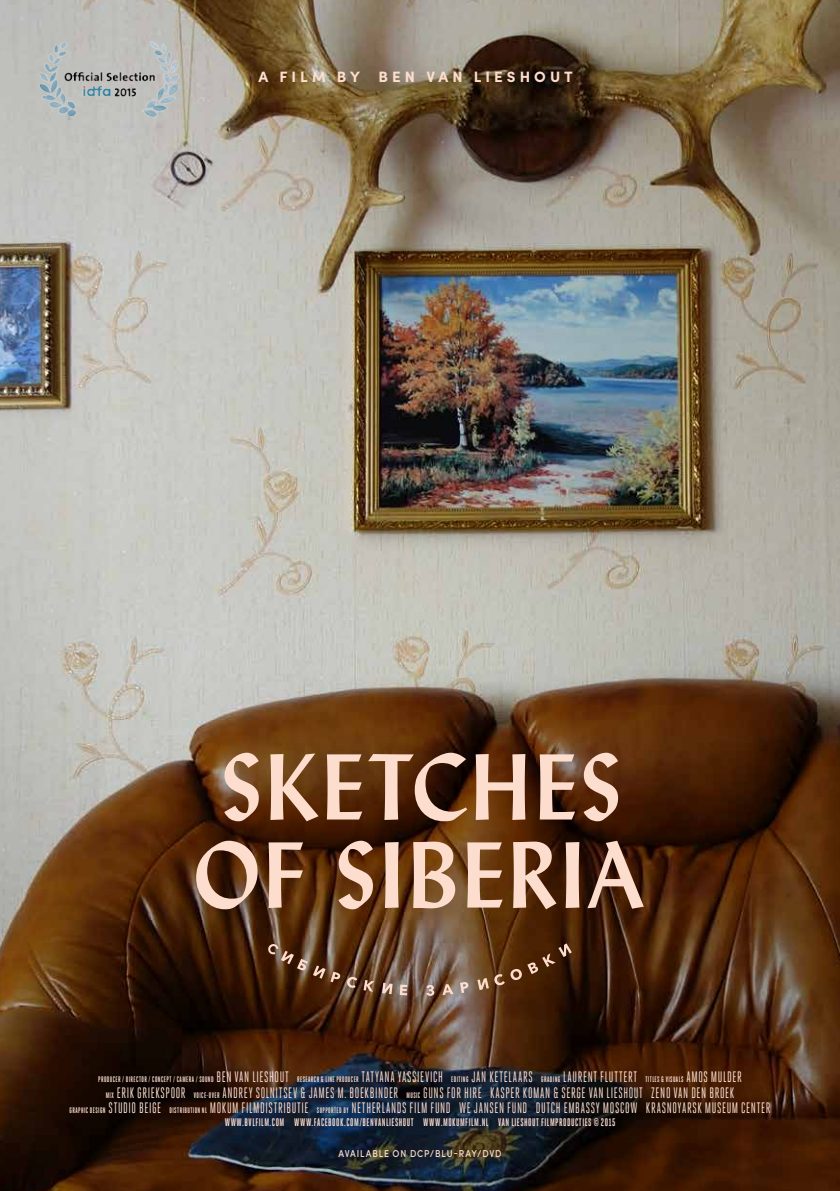
<style>
.page{position:relative;width:840px;height:1191px;background:#fff}
.page>*{position:absolute;margin:0;border:0;box-sizing:border-box;transform-origin:0 0}
.t1{font:15.2px/15.8px "Heroic Condensed";letter-spacing:.045em;color:#fdddce;text-align:center;scale:.88 1}
.t2{font:700 15px "Sofia Pro";letter-spacing:.27em;color:#fdddce}
.t3{font:700 11px "Heroic Condensed";letter-spacing:.05em;color:#fdddce;scale:.88 1}
.t4{font:500 10px "Sofia Pro";letter-spacing:.1em;color:#fdddce;scale:.88 1}
.t5{font:700 8px "Heroic Condensed";letter-spacing:.055em;color:#fdddce;scale:.88 1}
.s1{font-weight:400;font-size:15.2px}
.s2{font-weight:700;font-size:8px}
</style>
<div class="page">
<img style="left:0;top:0;width:839px;height:1191px">
<svg style="left:267px;top:943px;width:304px;height:53px;background:#674831"></svg>
<svg style="left:196px;top:840px;width:447px;height:69px;background:#906c54"></svg>
<svg style="left:224px;top:752px;width:393px;height:69px;background:#936d55"></svg>
<img style="left:40px;top:40px;width:139px;height:78px">
<p class="t2" style="left:258px;top:66px;width:315px">A FILM BY BEN VAN LIESHOUT</p>
<p class="t5" style="left:98px;top:1074px;width:732px">PRODUCER / DIRECTOR / CONCEPT / CAMERA / SOUND <span class="s1">BEN VAN LIESHOUT</span> RESEARCH &amp; LINE PRODUCER <span class="s1">TATYANA YASSIEVICH</span> EDITING <span class="s1">JAN KETELAARS</span> GRADING <span class="s1">LAURENT FLUTTERT</span> TITLES &amp; VISUALS <span class="s1">AMOS MULDER</span></p>
<p class="t1" style="left:70px;top:1084px;width:797px"><span class="s2">MIX</span> ERIK GRIEKSPOOR <span class="s2">VOICE-OVER</span> ANDREY SOLNITSEV &amp; JAMES M. BOEKBINDER <span class="s2">MUSIC</span> GUNS FOR HIRE KASPER KOMAN &amp; SERGE VAN LIESHOUT ZENO VAN DEN BROEK<br><span class="s2">GRAPHIC DESIGN</span> STUDIO BEIGE <span class="s2">DISTRIBUTION NL</span> MOKUM FILMDISTRIBUTIE <span class="s2">SUPPORTED BY</span> NETHERLANDS FILM FUND WE JANSEN FUND DUTCH EMBASSY MOSCOW KRASNOYARSK MUSEUM CENTER</p>
<p class="t3" style="left:224px;top:1116px;width:445px">WWW.BVLFILM.COM WWW.FACEBOOK.COM/BENVANLIESHOUT WWW.MOKUMFILM.NL VAN LIESHOUT FILMPRODUCTIES © 2015</p>
<p class="t4" style="left:338px;top:1146px;width:187px">AVAILABLE ON DCP/BLU-RAY/DVD</p>
</div>
